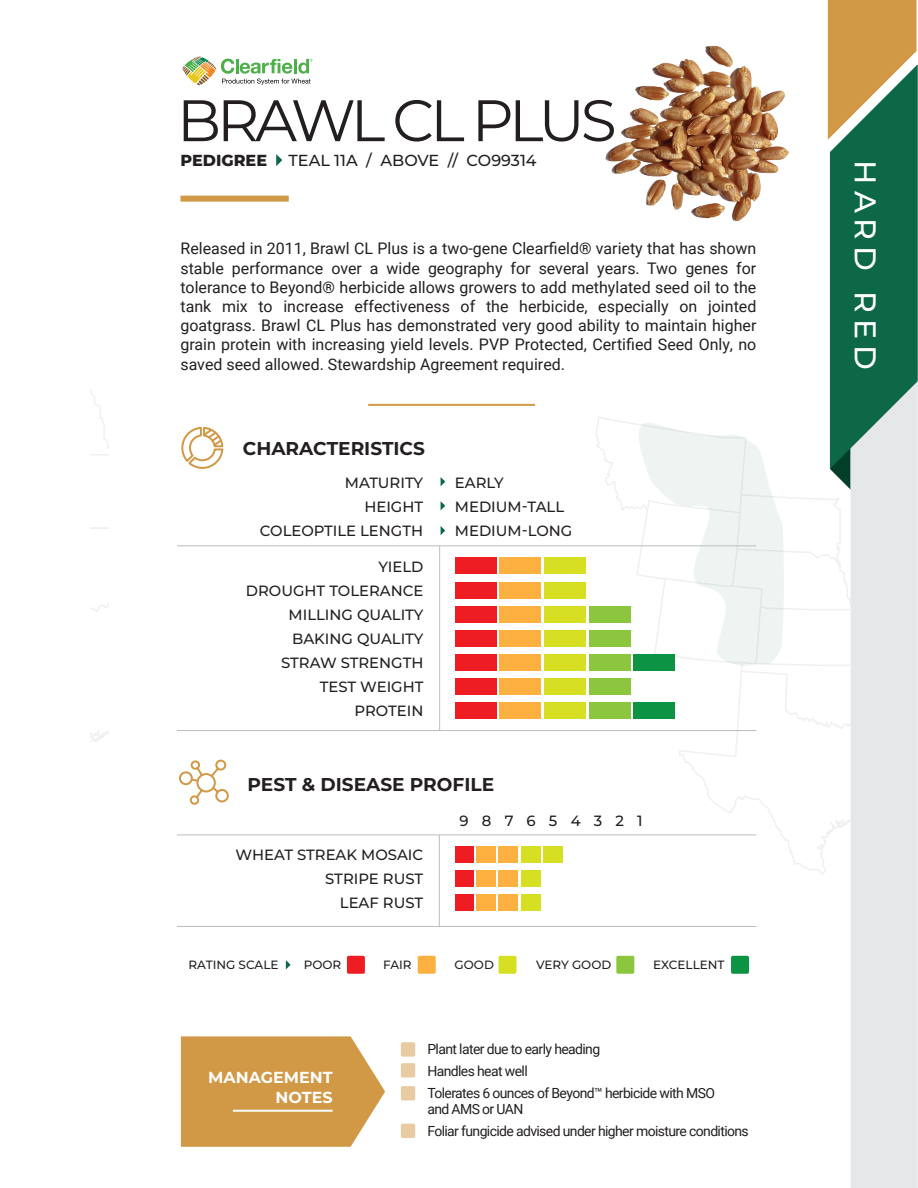
<style>
.page{position:relative;width:918px;height:1188px;background:#fff}
.page>*{position:absolute;margin:0;border:0;box-sizing:border-box;transform-origin:0 0}
.t1{font:58.35px "Montserrat";letter-spacing:-.075em;color:#231f20}
.t2{font:500 30px "Montserrat";letter-spacing:.2em;color:#fff}
.t3{font:700 18.6px "Montserrat";color:#231f20}
.t4{font:16.05px/19.2px "Roboto";color:#231f20;text-align:justify}
.t5{font:500 16.05px "Montserrat";color:#231f20}
.t6{font:700 16.05px/19.2px "Montserrat";color:#fff;text-align:right}
.t7{font:800 16.05px "Montserrat";color:#231f20}
.t8{font:500 14.85px/24.2px "Montserrat";color:#231f20;text-align:right}
.t9{font:500 14.85px "Montserrat";letter-spacing:.895em;color:#231f20}
.t10{font:13.95px/21.9px "Roboto";letter-spacing:-.045em;color:#231f20}
.t11{font:500 12px "Montserrat";color:#231f20}
</style>
<div class="page">
<div style="left:180px;top:196px;width:109px;height:6px;background:#d19846"></div>
<hr style="left:368px;top:404px;width:167px;height:2px;background:#d19846">
<div style="left:851px;top:874px;width:67px;height:314px;background:#e6e7e9"></div>
<svg style="left:181px;top:426px;width:43px;height:43px"></svg>
<div style="left:179px;top:771px;width:14px;height:14px;border:2px solid #d19846;border-radius:50%"></div>
<div style="left:190px;top:795px;width:9px;height:10px;border:2px solid #d19846;border-radius:50%"></div>
<div style="left:215px;top:789px;width:14px;height:13px;border:2px solid #d19846;border-radius:50%"></div>
<div style="left:215px;top:760px;width:11px;height:11px;border:2px solid #d19846;border-radius:50%"></div>
<div style="left:191px;top:760px;width:9px;height:10px;border:2px solid #d19846;border-radius:50%"></div>
<svg style="left:189px;top:765px;width:32px;height:35px"></svg>
<svg style="left:276px;top:154px;width:6px;height:12px"></svg>
<hr style="left:439px;top:546px;width:1px;height:185px;background:#bcbdc0">
<div style="left:499px;top:558px;width:42px;height:16px;background:#fbb03f"></div>
<div style="left:544px;top:558px;width:41px;height:16px;background:#d6df21"></div>
<div style="left:499px;top:582px;width:42px;height:16px;background:#fbb03f"></div>
<div style="left:544px;top:582px;width:41px;height:16px;background:#d6df21"></div>
<div style="left:499px;top:606px;width:42px;height:16px;background:#fbb03f"></div>
<div style="left:499px;top:630px;width:42px;height:17px;background:#fbb03f"></div>
<div style="left:544px;top:630px;width:41px;height:17px;background:#d6df21"></div>
<div style="left:589px;top:630px;width:41px;height:17px;background:#8bc63e"></div>
<div style="left:544px;top:655px;width:41px;height:16px;background:#d6df21"></div>
<div style="left:589px;top:655px;width:41px;height:16px;background:#8bc63e"></div>
<div style="left:589px;top:679px;width:41px;height:16px;background:#8bc63e"></div>
<div style="left:589px;top:703px;width:41px;height:16px;background:#8bc63e"></div>
<div style="left:544px;top:606px;width:41px;height:16px;background:#d6df21"></div>
<div style="left:589px;top:606px;width:41px;height:16px;background:#8bc63e"></div>
<div style="left:455px;top:558px;width:41px;height:16px;background:#ee1d23"></div>
<div style="left:455px;top:582px;width:41px;height:16px;background:#ee1d23"></div>
<div style="left:455px;top:606px;width:41px;height:16px;background:#ee1d23"></div>
<div style="left:455px;top:630px;width:41px;height:17px;background:#ee1d23"></div>
<div style="left:455px;top:655px;width:41px;height:16px;background:#ee1d23"></div>
<div style="left:455px;top:679px;width:41px;height:16px;background:#ee1d23"></div>
<div style="left:455px;top:703px;width:41px;height:16px;background:#ee1d23"></div>
<div style="left:499px;top:655px;width:42px;height:16px;background:#fbb03f"></div>
<div style="left:499px;top:679px;width:42px;height:16px;background:#fbb03f"></div>
<div style="left:544px;top:679px;width:41px;height:16px;background:#d6df21"></div>
<div style="left:544px;top:703px;width:41px;height:16px;background:#d6df21"></div>
<div style="left:499px;top:703px;width:42px;height:16px;background:#fbb03f"></div>
<hr style="left:439px;top:835px;width:1px;height:91px;background:#bcbdc0">
<div style="left:418px;top:956px;width:18px;height:18px;background:#fbb03f;border-radius:2px"></div>
<div style="left:499px;top:956px;width:17px;height:18px;background:#d6df21;border-radius:2px"></div>
<div style="left:616px;top:956px;width:18px;height:18px;background:#8bc63e;border-radius:2px"></div>
<div style="left:731px;top:956px;width:18px;height:18px;background:#0d9344;border-radius:2px"></div>
<svg style="left:286px;top:960px;width:5px;height:9px"></svg>
<hr style="left:177px;top:730px;width:579px;height:1px;background:#bcbdc0">
<hr style="left:177px;top:546px;width:579px;height:1px;background:#bcbdc0">
<hr style="left:177px;top:926px;width:579px;height:1px;background:#bcbdc0">
<div style="left:347px;top:956px;width:18px;height:18px;background:#ee1d23;border-radius:2px"></div>
<div style="left:455px;top:847px;width:18px;height:16px;background:#ee1d23"></div>
<div style="left:476px;top:847px;width:19px;height:16px;background:#fbb03f"></div>
<div style="left:498px;top:847px;width:19px;height:16px;background:#fbb03f"></div>
<div style="left:543px;top:847px;width:19px;height:16px;background:#d6df21"></div>
<div style="left:521px;top:847px;width:19px;height:16px;background:#d6df21"></div>
<div style="left:498px;top:871px;width:19px;height:16px;background:#fbb03f"></div>
<div style="left:521px;top:871px;width:19px;height:16px;background:#d6df21"></div>
<div style="left:498px;top:895px;width:19px;height:16px;background:#fbb03f"></div>
<div style="left:521px;top:895px;width:19px;height:16px;background:#d6df21"></div>
<div style="left:455px;top:871px;width:18px;height:16px;background:#ee1d23"></div>
<div style="left:476px;top:871px;width:19px;height:16px;background:#fbb03f"></div>
<div style="left:455px;top:895px;width:18px;height:16px;background:#ee1d23"></div>
<div style="left:476px;top:895px;width:19px;height:16px;background:#fbb03f"></div>
<hr style="left:177px;top:835px;width:579px;height:1px;background:#bcbdc0">
<svg style="left:441px;top:477px;width:4px;height:9px"></svg>
<svg style="left:441px;top:501px;width:4px;height:9px"></svg>
<svg style="left:441px;top:526px;width:4px;height:9px"></svg>
<svg style="left:181px;top:1036px;width:204px;height:111px;background:#d5a156"></svg>
<div style="left:401px;top:1086px;width:14px;height:14px;background:#e8cba2;border-radius:2px"></div>
<div style="left:401px;top:1124px;width:14px;height:14px;background:#e8cba2;border-radius:2px"></div>
<div style="left:401px;top:1063px;width:14px;height:15px;background:#e8cba2;border-radius:2px"></div>
<div style="left:401px;top:1042px;width:14px;height:15px;background:#e8cba2;border-radius:2px"></div>
<hr style="left:233px;top:1110px;width:100px;height:2px;background:#fff">
<svg style="left:182px;top:56px;width:131px;height:29px"></svg>
<svg style="left:91px;top:393px;width:18px;height:349px"></svg>
<hr style="left:61px;top:0;width:30px;height:1px;background:#000">
<hr style="left:61px;top:1187px;width:30px;height:1px;background:#000">
<svg style="left:596px;top:0;width:322px;height:874px"></svg>
<p class="t1" style="left:177px;top:80px;width:441px">BRAWL CL PLUS</p>
<p class="t7" style="left:180px;top:149px;width:88px">PEDIGREE</p>
<p class="t5" style="left:289px;top:149px;width:250px">TEAL 11A / ABOVE // CO99314</p>
<p class="t4" style="left:180px;top:239px;width:577px">Released in 2011, Brawl CL Plus is a two-gene Clearfield® variety that has shown stable performance over a wide geography for several years. Two genes for tolerance to Beyond® herbicide allows growers to add methylated seed oil to the tank mix to increase effectiveness of the herbicide, especially on jointed goatgrass. Brawl CL Plus has demonstrated very good ability to maintain higher grain protein with increasing yield levels. PVP Protected, Certified Seed Only, no saved seed allowed. Stewardship Agreement required.</p>
<p class="t3" style="left:243px;top:434px;width:184px">CHARACTERISTICS</p>
<p class="t8" style="left:260px;top:470px;width:165px">MATURITY<br>HEIGHT<br>COLEOPTILE LENGTH</p>
<p class="t8" style="left:455px;top:470px;width:119px;text-align:left">EARLY<br>MEDIUM-TALL<br>MEDIUM-LONG</p>
<p class="t8" style="left:246px;top:554px;width:179px">YIELD<br>DROUGHT TOLERANCE<br>MILLING QUALITY<br>BAKING QUALITY<br>STRAW STRENGTH<br>TEST WEIGHT<br>PROTEIN</p>
<p class="t3" style="left:248px;top:771px;width:248px">PEST &amp; DISEASE PROFILE</p>
<p class="t8" style="left:236px;top:842px;width:189px">WHEAT STREAK MOSAIC<br>STRIPE RUST<br>LEAF RUST</p>
<p class="t9" style="left:459px;top:811px;width:185px">987654321</p>
<p class="t11" style="left:189px;top:957px;width:91px">RATING SCALE</p>
<p class="t11" style="left:304px;top:957px;width:39px">POOR</p>
<p class="t11" style="left:653px;top:957px;width:73px">EXCELLENT</p>
<p class="t11" style="left:383px;top:957px;width:30px">FAIR</p>
<p class="t11" style="left:455px;top:957px;width:41px">GOOD</p>
<p class="t11" style="left:536px;top:957px;width:77px">VERY GOOD</p>
<p class="t6" style="left:208px;top:1067px;width:126px">MANAGEMENT<br>NOTES</p>
<p class="t10" style="left:427px;top:1038px;width:289px">Plant later due to early heading<br>Handles heat well<br>Tolerates 6 ounces of Beyond™ herbicide with MSO</p>
<p class="t10" style="left:427px;top:1098px;width:323px">and AMS or UAN<br>Foliar fungicide advised under higher moisture conditions</p>
<p class="t2" style="left:885px;top:160px;width:211px;rotate:90deg">HARD RED</p>
</div>
